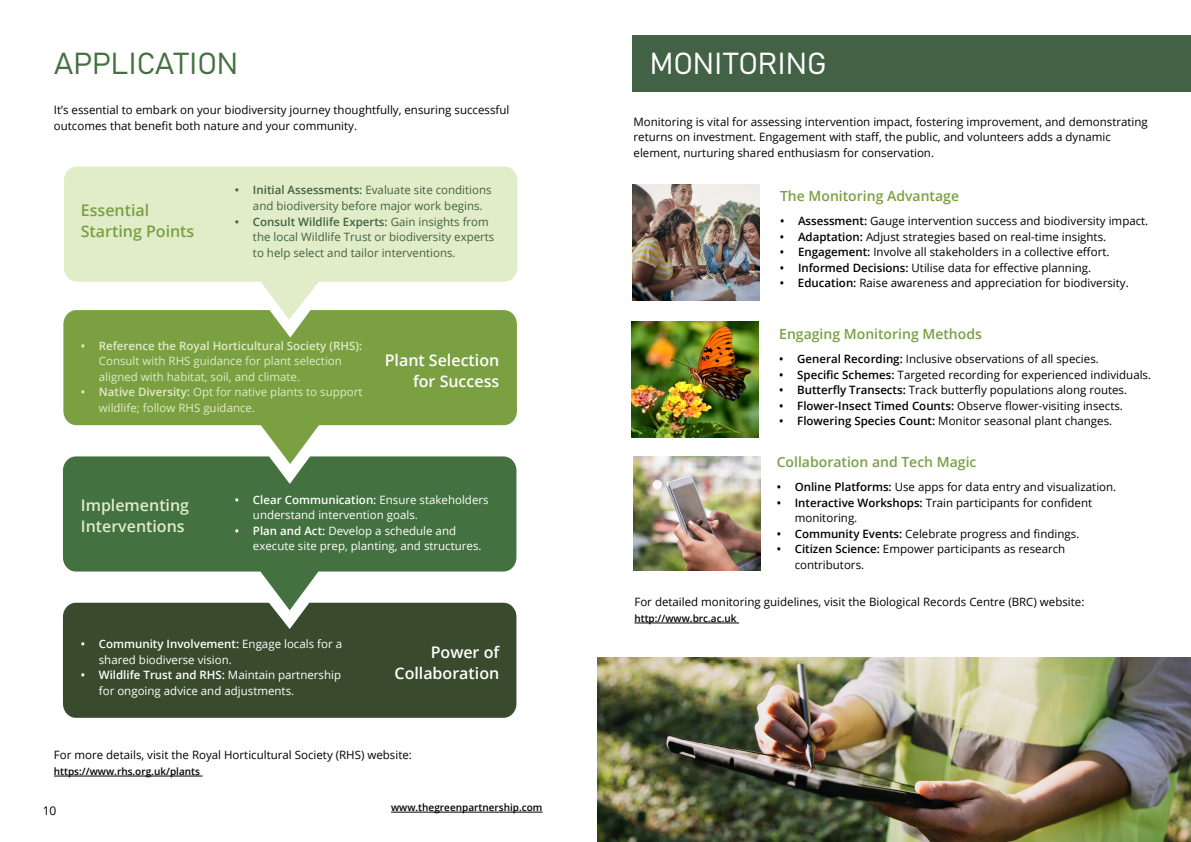
<style>
.page{position:relative;width:1191px;height:842px;background:#fff}
.page>*{position:absolute;margin:0;border:0;box-sizing:border-box;transform-origin:0 0}
.t1{font:30px "Grandview";letter-spacing:-.005em;color:#43713f}
.t2{font:30px "Grandview";color:#fff}
.t3{font:600 16px/21px "Open Sans";color:#fff;text-align:right}
.t4{font:600 16px/21px "Open Sans";color:#e1ecc8}
.t5{font:600 16px/21px "Open Sans";color:#7aa042}
.t6{font:600 14px "Open Sans";color:#7aa042}
.t7{font:12px "Open Sans";color:#000}
.t8{font:11.5px/15.5px "Open Sans";color:#000}
.t9{font:11.5px/15.5px "Open Sans";color:#fff}
.t10{font:11.5px/15.5px "Open Sans";color:#436145}
.t11{font:11.5px/15.5px "Open Sans";color:#e1ecc8}
.t12{font:600 11.5px "Open Sans";color:#e1ecc8}
.t13{font:600 10px "Open Sans";color:#000}
.s1{font-weight:600}
</style>
<div class="page">
<hr style="left:391px;top:812px;width:151px;height:1px;background:#000">
<div style="left:63px;top:610px;width:453px;height:108px;background:#3a4b2d"></div>
<svg style="left:63px;top:464px;width:453px;height:146px;fill:#43713f"></svg>
<svg style="left:63px;top:319px;width:454px;height:145px;fill:#7aa042"></svg>
<svg style="left:64px;top:167px;width:453px;height:152px;fill:#e1ecc8"></svg>
<hr style="left:54px;top:776px;width:149px;height:1px;background:#000">
<img style="left:632px;top:184px;width:127px;height:116px">
<hr style="left:634px;top:623px;width:105px;height:1px;background:#000">
<img style="left:631px;top:321px;width:127px;height:116px">
<img style="left:634px;top:456px;width:127px;height:115px">
<div style="left:632px;top:35px;width:559px;height:57px;background:#436145"></div>
<img style="left:597px;top:658px;width:594px;height:184px">
<h1 class="t1" style="left:54px;top:41px;width:186px">APPLICATION</h1>
<p class="t8" style="left:54px;top:102px;width:457px">It’s essential to embark on your biodiversity journey thoughtfully, ensuring successful outcomes that benefit both nature and your community.</p>
<h2 class="t5" style="left:81px;top:199px;width:115px">Essential<br>Starting Points</h2>
<p class="t10" style="left:253px;top:182px;width:240px;text-indent:-18px"><span class="s1">• Initial Assessments:</span> Evaluate site conditions and biodiversity before major work begins.</p>
<p class="t10" style="left:253px;top:213px;width:243px;text-indent:-18px"><span class="s1">• Consult Wildlife Experts:</span> Gain insights from the local Wildlife Trust or biodiversity experts to help select and tailor interventions.</p>
<p class="t12" style="left:81px;top:338px;width:283px">• Reference the Royal Horticultural Society (RHS):</p>
<p class="t11" style="left:99px;top:353px;width:245px">Consult with RHS guidance for plant selection aligned with habitat, soil, and climate.</p>
<p class="t11" style="left:99px;top:384px;width:265px;text-indent:-18px"><span class="s1">• Native Diversity:</span> Opt for native plants to support wildlife; follow RHS guidance.</p>
<h2 class="t3" style="left:385px;top:349px;width:116px">Plant Selection for Success</h2>
<h2 class="t4" style="left:81px;top:495px;width:110px">Implementing<br>Interventions</h2>
<p class="t9" style="left:253px;top:491px;width:237px;text-indent:-18px"><span class="s1">• Clear Communication:</span> Ensure stakeholders understand intervention goals.</p>
<p class="t9" style="left:253px;top:522px;width:230px;text-indent:-18px"><span class="s1">• Plan and Act:</span> Develop a schedule and execute site prep, planting, and structures.</p>
<p class="t9" style="left:99px;top:636px;width:245px;text-indent:-18px"><span class="s1">• Community Involvement:</span> Engage locals for a shared biodiverse vision.</p>
<p class="t9" style="left:99px;top:667px;width:244px;text-indent:-18px"><span class="s1">• Wildlife Trust and RHS:</span> Maintain partnership for ongoing advice and adjustments.</p>
<h2 class="t3" style="left:394px;top:642px;width:106px">Power of<br>Collaboration</h2>
<p class="t8" style="left:54px;top:747px;width:359px">For more details, visit the Royal Horticultural Society (RHS) website:</p>
<p class="t13" style="left:54px;top:765px;width:148px">https://www.rhs.org.uk/plants</p>
<p class="t7" style="left:43px;top:802px;width:15px">10</p>
<p class="t13" style="left:391px;top:801px;width:153px">www.thegreenpartnership.com</p>
<h1 class="t2" style="left:650px;top:41px;width:179px">MONITORING</h1>
<p class="t8" style="left:633px;top:114px;width:516px">Monitoring is vital for assessing intervention impact, fostering improvement, and demonstrating returns on investment. Engagement with staff, the public, and volunteers adds a dynamic element, nurturing shared enthusiasm for conservation.</p>
<p class="t6" style="left:780px;top:186px;width:181px">The Monitoring Advantage</p>
<p class="t8" style="left:780px;top:213px;width:370px"><span class="s1">• Assessment:</span> Gauge intervention success and biodiversity impact.</p>
<p class="t8" style="left:780px;top:229px;width:328px"><span class="s1">• Adaptation:</span> Adjust strategies based on real-time insights.</p>
<p class="t8" style="left:780px;top:244px;width:331px"><span class="s1">• Engagement:</span> Involve all stakeholders in a collective effort.</p>
<p class="t8" style="left:780px;top:260px;width:313px"><span class="s1">• Informed Decisions:</span> Utilise data for effective planning.</p>
<p class="t8" style="left:780px;top:275px;width:350px"><span class="s1">• Education:</span> Raise awareness and appreciation for biodiversity.</p>
<p class="t6" style="left:779px;top:324px;width:204px">Engaging Monitoring Methods</p>
<p class="t8" style="left:779px;top:351px;width:321px"><span class="s1">• General Recording:</span> Inclusive observations of all species.</p>
<p class="t8" style="left:779px;top:366px;width:373px"><span class="s1">• Specific Schemes:</span> Targeted recording for experienced individuals.</p>
<p class="t8" style="left:779px;top:382px;width:349px"><span class="s1">• Butterfly Transects:</span> Track butterfly populations along routes.</p>
<p class="t8" style="left:779px;top:397px;width:345px"><span class="s1">• Flower-Insect Timed Counts:</span> Observe flower-visiting insects.</p>
<p class="t8" style="left:779px;top:413px;width:334px"><span class="s1">• Flowering Species Count:</span> Monitor seasonal plant changes.</p>
<p class="t6" style="left:776px;top:452px;width:201px">Collaboration and Tech Magic</p>
<p class="t8" style="left:776px;top:479px;width:341px"><span class="s1">• Online Platforms:</span> Use apps for data entry and visualization.</p>
<p class="t8" style="left:794px;top:495px;width:299px;text-indent:-18px"><span class="s1">• Interactive Workshops:</span> Train participants for confident monitoring.</p>
<p class="t8" style="left:776px;top:526px;width:304px"><span class="s1">• Community Events:</span> Celebrate progress and findings.</p>
<p class="t8" style="left:794px;top:541px;width:272px;text-indent:-18px"><span class="s1">• Citizen Science:</span> Empower participants as research contributors.</p>
<p class="t8" style="left:634px;top:594px;width:451px">For detailed monitoring guidelines, visit the Biological Records Centre (BRC) website:</p>
<p class="t13" style="left:634px;top:612px;width:104px">http://www.brc.ac.uk</p>
</div>
